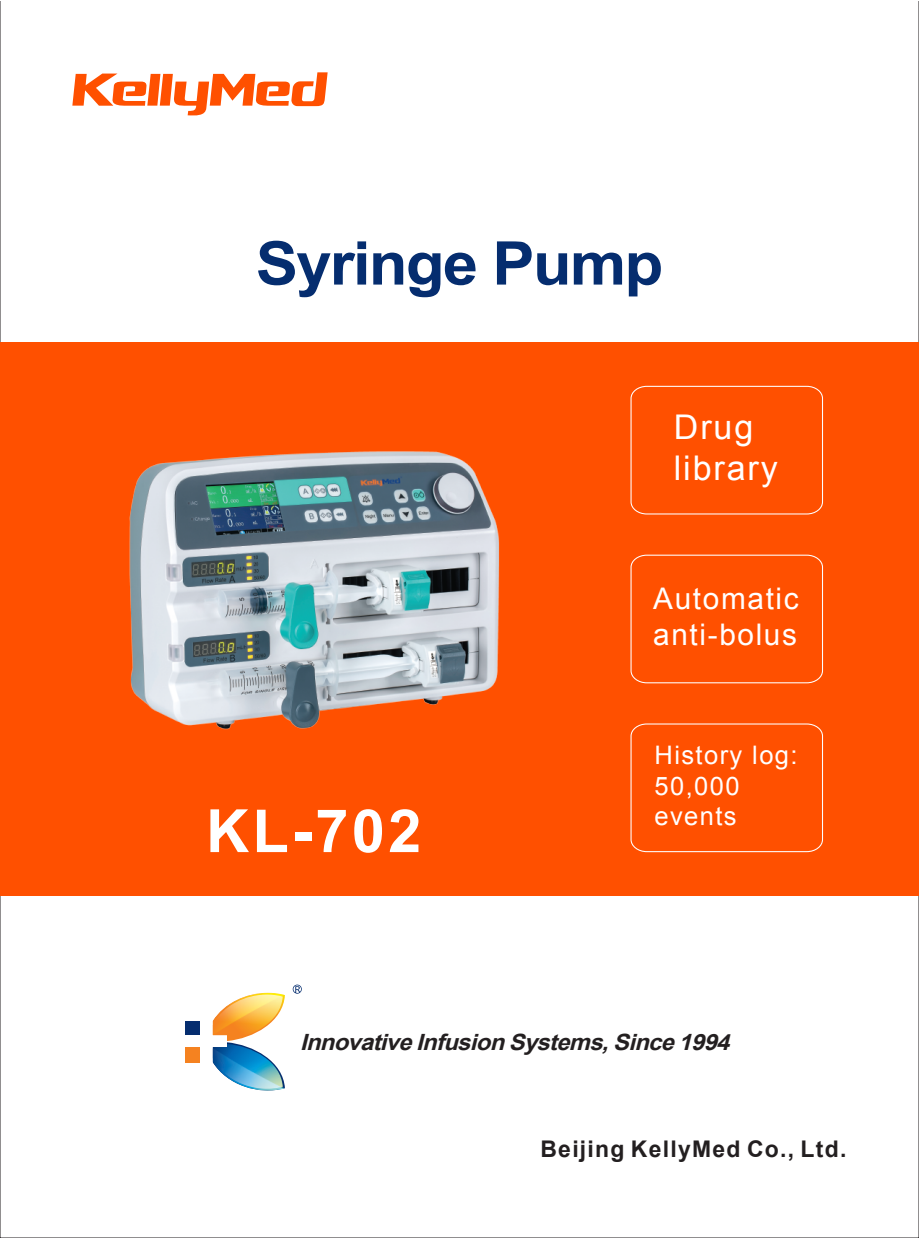
<style>
.page{position:relative;width:919px;height:1238px;background:#fff}
.page>*{position:absolute;margin:0;border:0;box-sizing:border-box;transform-origin:0 0}
.t1{font:700 60.3px "Arial";letter-spacing:-.025em;color:#052d6f;scale:1.05 1}
.t2{font:700 59.7px "Arial";color:#fff}
.t3{font:34.05px/40.8px "Arial";letter-spacing:.055em;color:#fff}
.t4{font:29.7px/35.7px "Arial";letter-spacing:.055em;color:#fff}
.t5{font:25.5px/30.6px "Arial";letter-spacing:.055em;color:#fff}
.t6{font:700 22.95px "Arial";letter-spacing:.055em;color:#231f20}
.t7{font:italic 700 22.35px "Arial";color:#231f20;scale:1.06 1}
</style>
<div class="page">
<div style="left:0;top:342px;width:918px;height:553px;background:#ff5000"></div>
<div style="left:185px;top:1047px;width:14px;height:15px;background:#f58220"></div>
<div style="left:185px;top:1021px;width:14px;height:14px;background:#052d6f"></div>
<svg style="left:213px;top:992px;width:72px;height:97px"></svg>
<img style="left:283px;top:1048px;width:1px;height:41px">
<img style="left:213px;top:1043px;width:70px;height:48px">
<svg style="left:293px;top:984px;width:9px;height:9px"></svg>
<svg style="left:72px;top:72px;width:255px;height:44px"></svg>
<svg style="left:630px;top:385px;width:193px;height:130px"></svg>
<svg style="left:630px;top:554px;width:193px;height:130px"></svg>
<svg style="left:630px;top:723px;width:193px;height:129px"></svg>
<img style="left:129px;top:451px;width:371px;height:279px">
<h1 class="t1" style="left:256px;top:230px;width:389px">Syringe Pump</h1>
<h3 class="t3" style="left:673px;top:406px;width:105px">Drug library</h3>
<h2 class="t2" style="left:206px;top:798px;width:217px">KL-702</h2>
<h3 class="t4" style="left:653px;top:581px;width:147px">Automatic anti-bolus</h3>
<p class="t5" style="left:654px;top:739px;width:145px">History log:<br>50,000 events</p>
<p class="t7" style="left:300px;top:1030px;width:412px">Innovative Infusion Systems, Since 1994</p>
<p class="t6" style="left:540px;top:1136px;width:307px">Beijing KellyMed Co., Ltd.</p>
</div>
